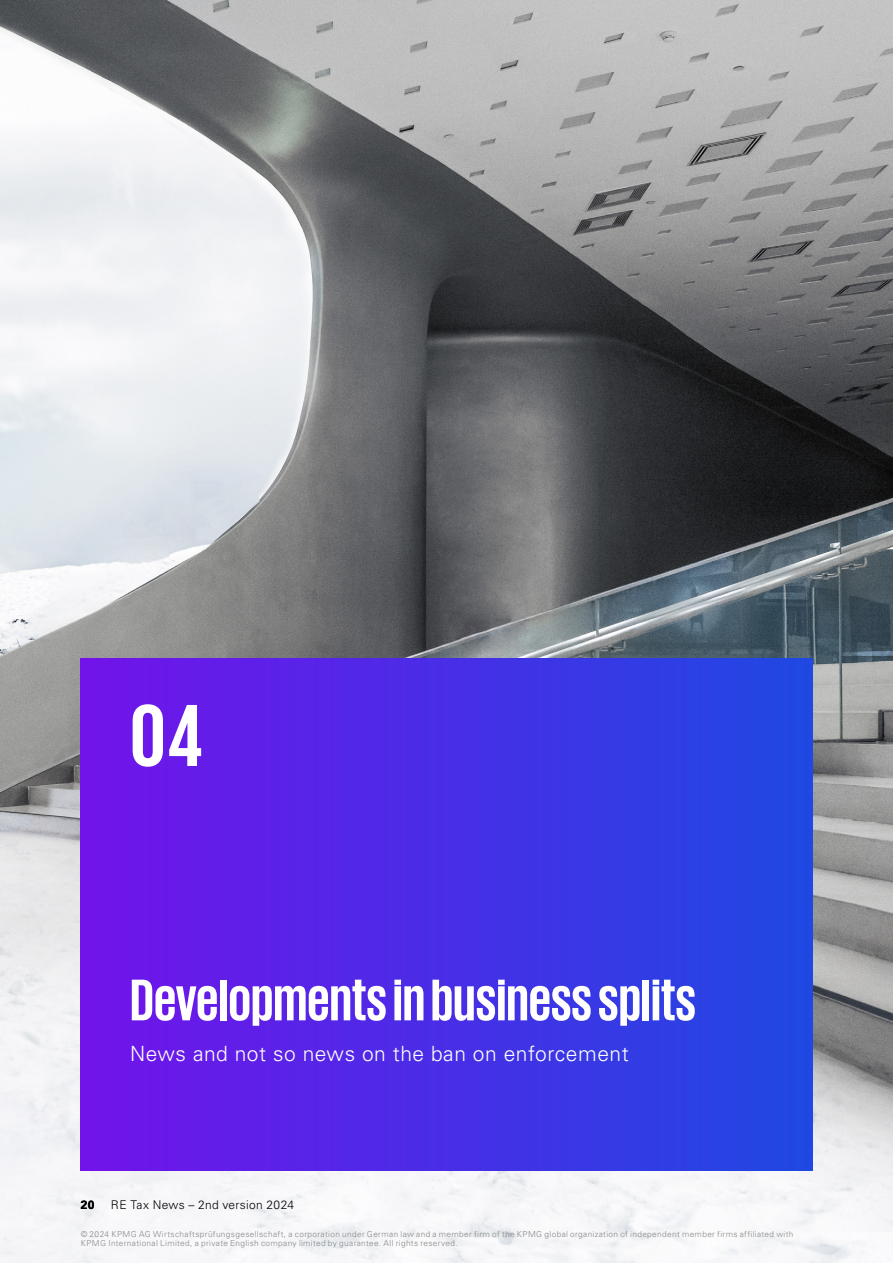
<style>
.page{position:relative;width:893px;height:1263px;background:#fff}
.page>*{position:absolute;margin:0;border:0;box-sizing:border-box;transform-origin:0 0}
.t1{font:700 90px "KPMG";color:#fff}
.t2{font:700 60px "KPMG";color:#fff}
.t3{font:300 21px "Univers LT Std";letter-spacing:.025em;color:#fff}
.t4{font:300 12px "Univers LT Std";letter-spacing:.025em;color:#000}
.t5{font:700 12px "Univers LT Std";color:#000}
.t6{font:300 8.25px/9px "Univers LT Std";letter-spacing:.045em;color:#868786}
</style>
<div class="page">
<img style="left:0;top:0;width:893px;height:1263px">
<div style="left:81px;top:658px;width:731px;height:512px;background:linear-gradient(to right,#7213ea,#1f49e2)"></div>
<h1 class="t1" style="left:130px;top:690px;width:74px">04</h1>
<h1 class="t2" style="left:130px;top:970px;width:567px">Developments in business splits</h1>
<p class="t3" style="left:130px;top:1041px;width:500px">News and not so news on the ban on enforcement</p>
<h3 class="t5" style="left:81px;top:1198px;width:15px">20</h3>
<h3 class="t4" style="left:111px;top:1197px;width:185px">RE Tax News – 2nd version 2024</h3>
<p class="t6" style="left:81px;top:1229px;width:714px">© 2024 KPMG AG Wirtschaftsprüfungsgesellschaft, a corporation under German law and a member firm of the KPMG global organization of independent member firms affiliated with<br>KPMG International Limited, a private English company limited by guarantee. All rights reserved.</p>
</div>
